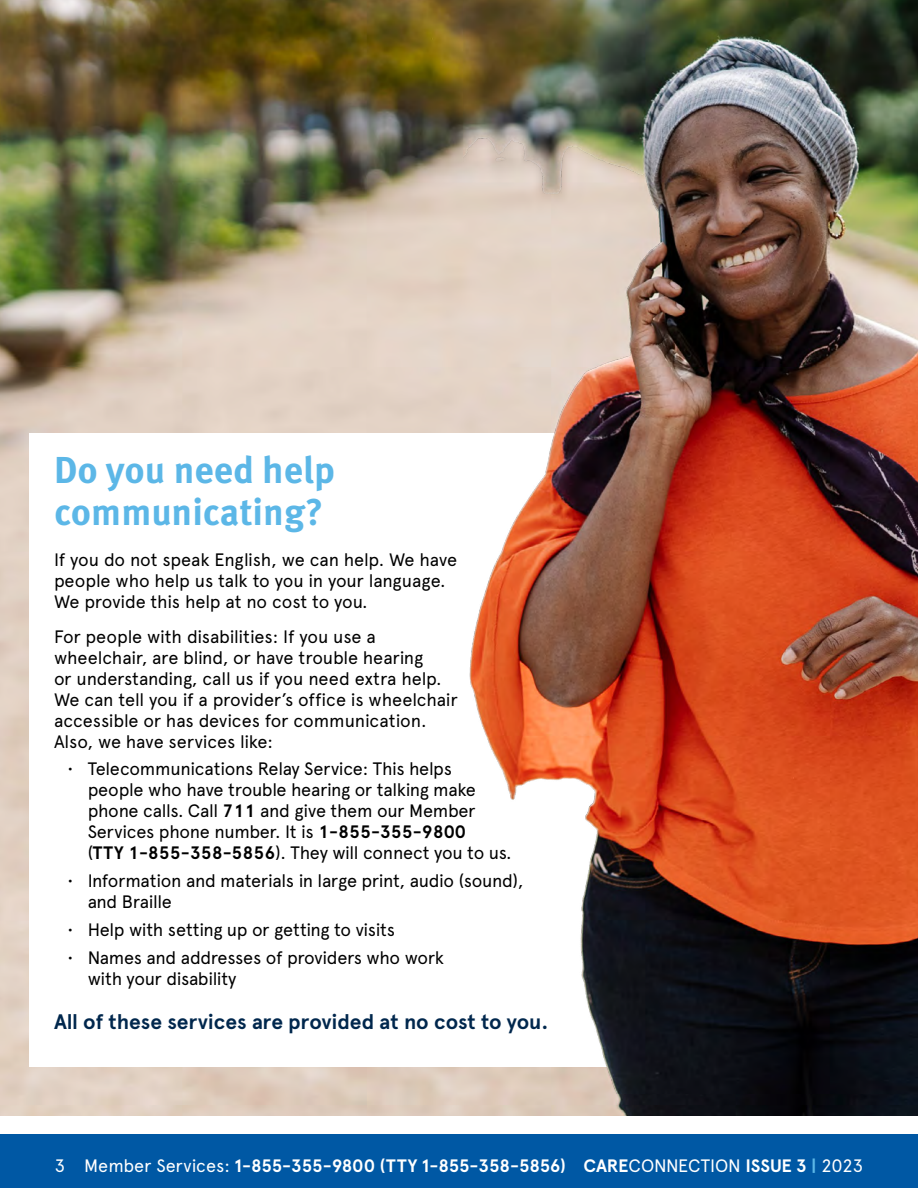
<style>
.page{position:relative;width:918px;height:1188px;background:#fff}
.page>*{position:absolute;margin:0;border:0;box-sizing:border-box;transform-origin:0 0}
.Header_with_span{font:700 37.5px/42px "Meta Pro";color:#5cb7e7}
.Topic_header{font:700 21px "Apercu Pro";color:#00274d}
.Body{font:18px/21px "Apercu Pro";letter-spacing:-.015em;color:#000}
.t1{font:700 18px "Apercu Pro";letter-spacing:-.01em;color:#fff}
.s1{font-weight:700}
.s2{font-weight:400}
.s3{color:#5cb7e7}
</style>
<div class="page">
<div style="left:0;top:1134px;width:918px;height:54px;background:#0058a4"></div>
<img style="left:0;top:0;width:918px;height:1116px">
<div style="left:29px;top:433px;width:642px;height:633px;background:#fff"></div>
<img style="left:463px;top:0;width:455px;height:1094px">
<p class="Header_with_span" style="left:54px;top:447px;width:283px">Do you need help communicating?</p>
<p class="Body" style="left:54px;top:548px;width:405px">If you do not speak English, we can help. We have people who help us talk to you in your language.<br>We provide this help at no cost to you.</p>
<p class="Body" style="left:54px;top:625px;width:405px">For people with disabilities: If you use a wheelchair, are blind, or have trouble hearing<br>or understanding, call us if you need extra help.<br>We can tell you if a provider’s office is wheelchair accessible or has devices for communication.<br>Also, we have services like:</p>
<p class="Body" style="left:88px;top:757px;width:426px;text-indent:-20px">• Telecommunications Relay Service: This helps people who have trouble hearing or talking make phone calls. Call <span class="s1">711</span> and give them our Member Services phone number. It is <span class="s1">1-855-355-9800<br></span>(<span class="s1">TTY 1-855-358-5856</span>). They will connect you to us.</p>
<p class="Body" style="left:88px;top:869px;width:437px;text-indent:-20px">• Information and materials in large print, audio (sound), and Braille</p>
<p class="Body" style="left:68px;top:918px;width:329px">• Help with setting up or getting to visits</p>
<p class="Body" style="left:88px;top:946px;width:358px;text-indent:-20px">• Names and addresses of providers who work with your disability</p>
<p class="Topic_header" style="left:54px;top:1006px;width:496px">All of these services are provided at no cost to you.</p>
<p class="t1" style="left:55px;top:1152px;width:810px"><span class="s2">3 Member Services:</span> 1-855-355-9800 (TTY 1-855-358-5856) CARE<span class="s2">CONNECTION</span> ISSUE 3 <span class="s3">|</span> <span class="s2">2023</span></p>
</div>
